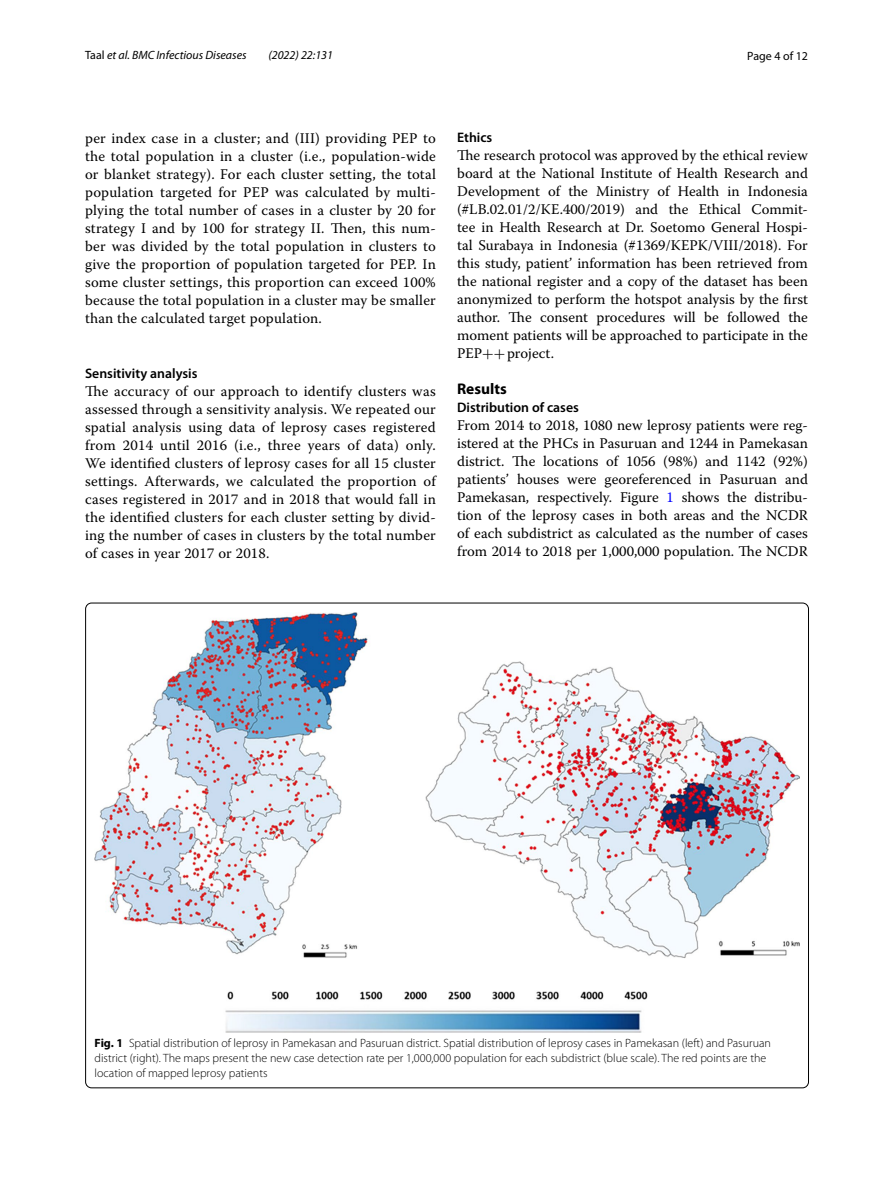
<style>
.page{position:relative;width:893px;height:1187px;background:#fff}
.page>*{position:absolute;margin:0;border:0;box-sizing:border-box;transform-origin:0 0}
.t1{font:700 15.45px "Myriad Pro";color:#000}
.t2{font:14.7px/18px "Warnock Pro";letter-spacing:.01em;color:#000;text-align:justify}
.t3{font:600 13.8px "Myriad Pro";color:#000}
.t4{font:300 12px/15px "Myriad Pro";color:#000}
.t5{font:italic 12px "Myriad Pro";color:#000}
.t6{font:12px "Myriad Pro";color:#000}
.s1{font-style:normal}
.s2{font-family:"MTSY"}
.s3{color:#00f}
.s4{font-weight:700}
</style>
<div class="page">
<img style="left:94px;top:612px;width:706px;height:420px">
<p class="t5" style="left:85px;top:48px;width:163px"><span class="s1">Taal</span> et al. BMC Infectious Diseases</p>
<p class="t5" style="left:268px;top:48px;width:66px">(2022) 22:131</p>
<p class="t6" style="left:747px;top:48px;width:62px">Page 4 of 12</p>
<p class="t2" style="left:85px;top:128px;width:352px">per index case in a cluster; and (III) providing PEP to the total population in a cluster (i.e., population-wide or blanket strategy). For each cluster setting, the total population targeted for PEP was calculated by multi&shy;plying the total number of cases in a cluster by 20 for strategy I and by 100 for strategy II. Then, this num&shy;ber was divided by the total population in clusters to give the proportion of population targeted for PEP. In some cluster settings, this proportion can exceed 100% because the total population in a cluster may be smaller than the calculated target population.</p>
<p class="t3" style="left:85px;top:364px;width:114px">Sensitivity analysis</p>
<p class="t2" style="left:85px;top:381px;width:352px">The accuracy of our approach to identify clusters was assessed through a sensitivity analysis. We repeated our spatial analysis using data of leprosy cases registered from 2014 until 2016 (i.e., three years of data) only.<br>We identified clusters of leprosy cases for all 15 cluster settings. Afterwards, we calculated the proportion of cases registered in 2017 and in 2018 that would fall in the identified clusters for each cluster setting by divid&shy;ing the number of cases in clusters by the total number of cases in year 2017 or 2018.</p>
<p class="t3" style="left:457px;top:129px;width:37px">Ethics</p>
<p class="t2" style="left:457px;top:146px;width:352px">The research protocol was approved by the ethical review board at the National Institute of Health Research and Development of the Ministry of Health in Indonesia (#LB.02.01/2/KE.400/2019) and the Ethical Commit&shy;tee in Health Research at Dr. Soetomo General Hospi&shy;tal Surabaya in Indonesia (#1369/KEPK/VIII/2018). For this study, patient’ information has been retrieved from the national register and a copy of the dataset has been anonymized to perform the hotspot analysis by the first author. The consent procedures will be followed the moment patients will be approached to participate in the PEP<span class="s2">++</span>project.</p>
<p class="t1" style="left:457px;top:379px;width:51px">Results</p>
<p class="t3" style="left:457px;top:399px;width:123px">Distribution of cases</p>
<p class="t2" style="left:457px;top:416px;width:352px">From 2014 to 2018, 1080 new leprosy patients were reg&shy;istered at the PHCs in Pasuruan and 1244 in Pamekasan district. The locations of 1056 (98%) and 1142 (92%) patients’ houses were georeferenced in Pasuruan and Pamekasan, respectively. Figure <span class="s3">1</span> shows the distribu&shy;tion of the leprosy cases in both areas and the NCDR of each subdistrict as calculated as the number of cases from 2014 to 2018 per 1,000,000 population. The NCDR</p>
<p class="t4" style="left:95px;top:1035px;width:678px"><span class="s4">Fig. 1</span> Spatial distribution of leprosy in Pamekasan and Pasuruan district. Spatial distribution of leprosy cases in Pamekasan (left) and Pasuruan district (right). The maps present the new case detection rate per 1,000,000 population for each subdistrict (blue scale). The red points are the location of mapped leprosy patients</p>
</div>
